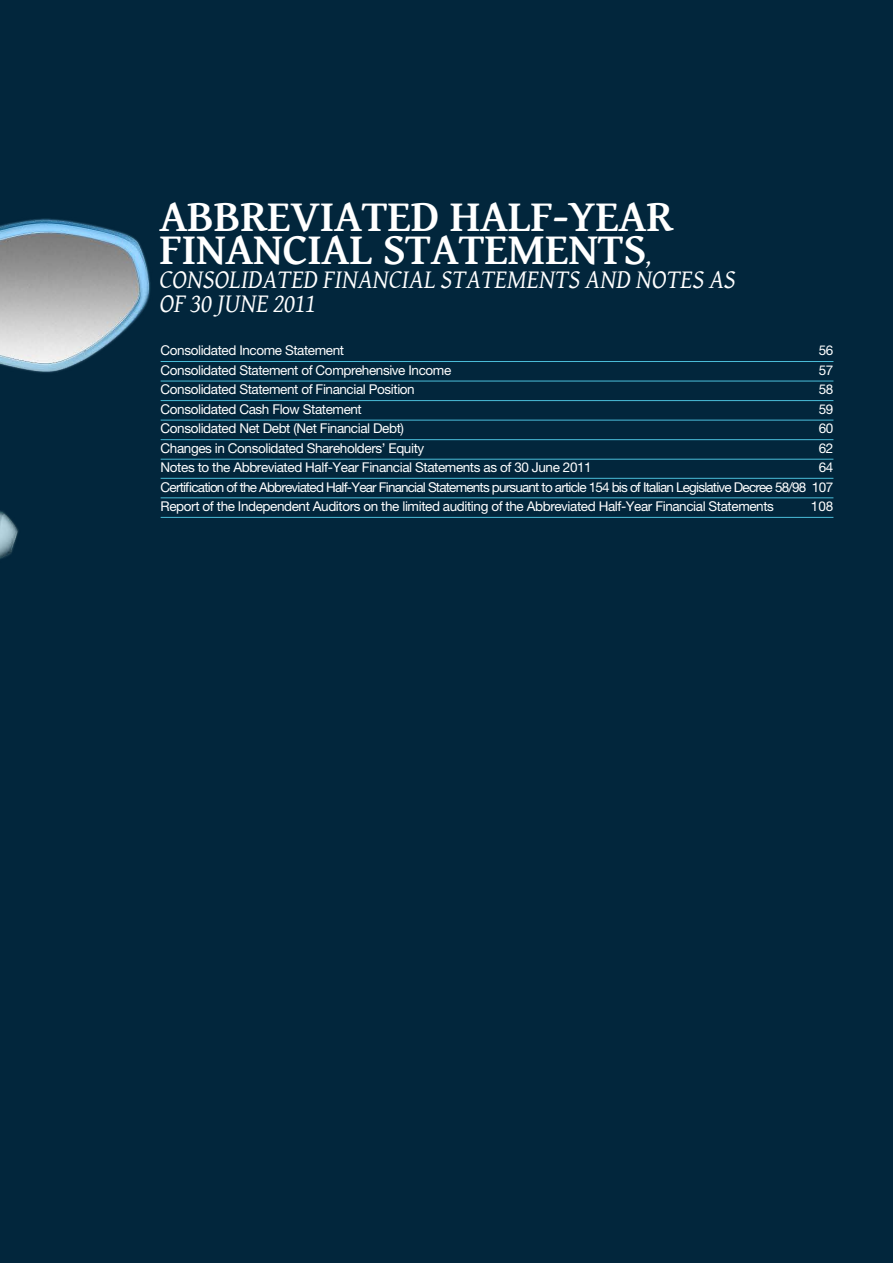
<style>
.page{position:relative;width:893px;height:1263px;background:#02263c}
.page>*{position:absolute;margin:0;border:0;box-sizing:border-box;transform-origin:0 0}
.t1{font:700 45px/33px "Gentium Basic";letter-spacing:-.01em;color:#fff}
.t2{font:italic 27px "Gentium Basic";letter-spacing:-.01em;color:#fff}
.t3{font:13.5px/19.5px "Helvetica Neue LT Pro";letter-spacing:-.03em;color:#fff;text-align:justify}
.s1{font-weight:400;font-style:italic;font-size:27px}
</style>
<div class="page">
<hr style="left:161px;top:361px;width:672px;height:1px;background:#4bbeda">
<hr style="left:161px;top:381px;width:672px;height:1px;background:#4bbeda">
<hr style="left:161px;top:400px;width:672px;height:1px;background:#4bbeda">
<hr style="left:161px;top:420px;width:672px;height:1px;background:#4bbeda">
<hr style="left:161px;top:439px;width:672px;height:1px;background:#4bbeda">
<hr style="left:161px;top:459px;width:672px;height:1px;background:#4bbeda">
<hr style="left:161px;top:478px;width:672px;height:1px;background:#4bbeda">
<hr style="left:161px;top:498px;width:672px;height:1px;background:#4bbeda">
<hr style="left:161px;top:517px;width:672px;height:1px;background:#4bbeda">
<img style="left:0;top:81px;width:221px;height:1182px">
<h1 class="t1" style="left:159px;top:198px;width:508px">ABBREVIATED HALF-YEAR<br>FINANCIAL STATEMENTS<span class="s1">,</span></h1>
<h2 class="t2" style="left:159px;top:259px;width:58px">CONSOLIDAT</h2>
<h2 class="t2" style="left:291px;top:259px;width:110px">ED FINANCIAL</h2>
<h2 class="t2" style="left:441px;top:259px;width:283px">STATEMENTS AND NOTES AS</h2>
<h2 class="t2" style="left:159px;top:283px;width:158px">OF 30 JUNE 2011</h2>
<p class="t3" style="left:161px;top:340px;width:185px">Consolidated Income Statement</p>
<p class="t3" style="left:819px;top:340px;width:16px">56</p>
<p class="t3" style="left:161px;top:360px;width:292px">Consolidated Statement of Comprehensive Income</p>
<p class="t3" style="left:819px;top:360px;width:16px">57</p>
<p class="t3" style="left:161px;top:379px;width:256px">Consolidated Statement of Financial Position</p>
<p class="t3" style="left:819px;top:379px;width:16px">58</p>
<p class="t3" style="left:161px;top:399px;width:203px">Consolidated Cash Flow Statement</p>
<p class="t3" style="left:819px;top:399px;width:16px">59</p>
<p class="t3" style="left:161px;top:418px;width:245px">Consolidated Net Debt (Net Financial Debt)</p>
<p class="t3" style="left:819px;top:418px;width:16px">60</p>
<p class="t3" style="left:161px;top:438px;width:265px">Changes in Consolidated Shareholders’ Equity</p>
<p class="t3" style="left:819px;top:438px;width:16px">62</p>
<p class="t3" style="left:161px;top:457px;width:433px">Notes to the Abbreviated Half-Year Financial Statements as of 30 June 2011</p>
<p class="t3" style="left:161px;top:457px;width:674px;text-indent:658px">64<br>Certification of the Abbreviated Half-Year Financial Statements pursuant to article 154 bis of Italian Legislative Decree 58/98 107<br>Report of the Independent Auditors on the limited auditing of the Abbreviated Half-Year Financial Statements</p>
<p class="t3" style="left:811px;top:496px;width:24px">108</p>
</div>
